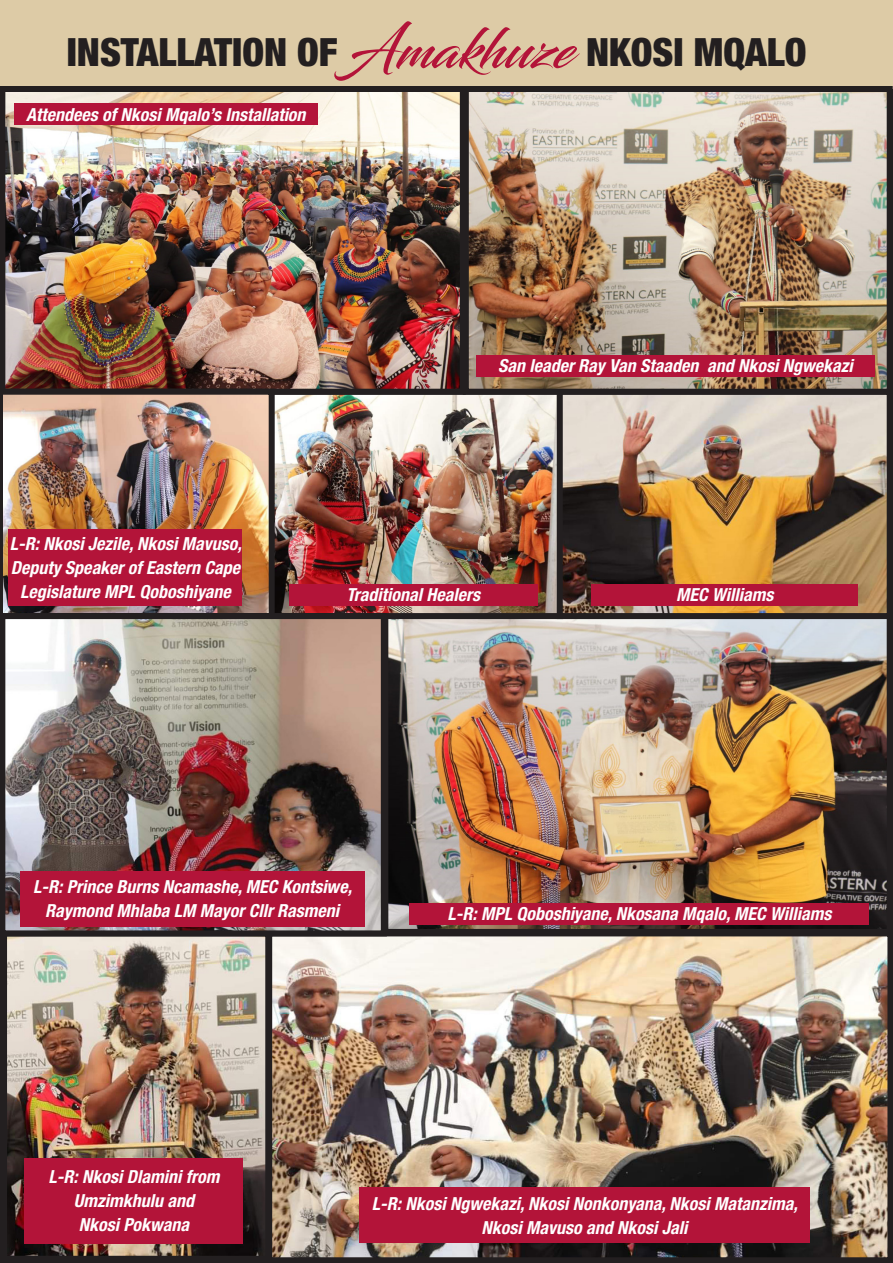
<style>
.page{position:relative;width:893px;height:1263px;background:#ddcba6}
.page>*{position:absolute;margin:0;border:0;box-sizing:border-box;transform-origin:0 0}
.Heading{font:55.5px "Blacksword";color:#b31439}
.Heading-2{font:900 condensed 39px "Helvetica Neue LT Pro";color:#231f20}
.t1{font:italic 700 condensed 18px/24px "Helvetica Neue LT Pro";color:#fff;text-align:center}
</style>
<div class="page">
<img style="left:7px;top:619px;width:879px;height:310px">
<div style="left:382px;top:612px;width:511px;height:323px;border:6px solid #231f20"></div>
<img style="left:275px;top:396px;width:611px;height:216px">
<div style="left:268px;top:389px;width:295px;height:230px;border:6px solid #231f20"></div>
<img style="left:8px;top:937px;width:878px;height:319px">
<div style="left:1px;top:930px;width:270px;height:332px;border:6px solid #231f20"></div>
<div style="left:266px;top:930px;width:627px;height:333px;border:6px solid #231f20"></div>
<div style="left:557px;top:389px;width:336px;height:230px;border:6px solid #231f20"></div>
<img style="left:470px;top:93px;width:416px;height:295px">
<div style="left:463px;top:86px;width:430px;height:309px;border:6px solid #231f20"></div>
<img style="left:7px;top:93px;width:452px;height:295px">
<div style="left:0;top:86px;width:466px;height:309px;border:6px solid #231f20"></div>
<img style="left:0;top:389px;width:275px;height:224px">
<div style="left:0;top:613px;width:387px;height:323px;border:6px solid #231f20"></div>
<div style="left:14px;top:104px;width:304px;height:21px;background:#b31439"></div>
<div style="left:476px;top:355px;width:399px;height:21px;background:#b31439"></div>
<div style="left:9px;top:529px;width:233px;height:77px;background:#b31439"></div>
<div style="left:289px;top:584px;width:249px;height:22px;background:#b31439"></div>
<div style="left:591px;top:584px;width:267px;height:22px;background:#b31439"></div>
<div style="left:359px;top:1187px;width:451px;height:56px;background:#b31439"></div>
<div style="left:25px;top:1158px;width:218px;height:85px;background:#b31439"></div>
<div style="left:410px;top:903px;width:459px;height:21px;background:#b31439"></div>
<div style="left:20px;top:871px;width:344px;height:55px;background:#b31439"></div>
<p class="Heading" style="left:342px;top:16px;width:233px">Amakhuze</p>
<p class="Heading-2" style="left:67px;top:29px;width:272px">INSTALLATION OF</p>
<p class="Heading-2" style="left:586px;top:29px;width:222px">NKOSI MQALO</p>
<p class="t1" style="left:26px;top:103px;width:281px">Attendees of Nkosi Mqalo’s Installation</p>
<p class="t1" style="left:10px;top:532px;width:234px">L-R: Nkosi Jezile, Nkosi Mavuso,<br>Deputy Speaker of Eastern Cape<br>Legislature MPL Qoboshiyane</p>
<p class="t1" style="left:498px;top:354px;width:356px">San leader Ray Van Staaden and Nkosi Ngwekazi</p>
<p class="t1" style="left:347px;top:583px;width:135px">Traditional Healers</p>
<p class="t1" style="left:676px;top:583px;width:99px">MEC Williams</p>
<p class="t1" style="left:33px;top:875px;width:320px">L-R: Prince Burns Ncamashe, MEC Kontsiwe,</p>
<p class="t1" style="left:45px;top:899px;width:296px">Raymond Mhlaba LM Mayor Cllr Rasmeni</p>
<p class="t1" style="left:447px;top:902px;width:385px">L-R: MPL Qoboshiyane, Nkosana Mqalo, MEC Williams</p>
<p class="t1" style="left:49px;top:1165px;width:172px">L-R: Nkosi Dlamini from<br>Umzimkhulu and</p>
<p class="t1" style="left:79px;top:1213px;width:112px">Nkosi Pokwana</p>
<p class="t1" style="left:372px;top:1191px;width:427px">L-R: Nkosi Ngwekazi, Nkosi Nonkonyana, Nkosi Matanzima,</p>
<p class="t1" style="left:482px;top:1215px;width:207px">Nkosi Mavuso and Nkosi Jali</p>
</div>
